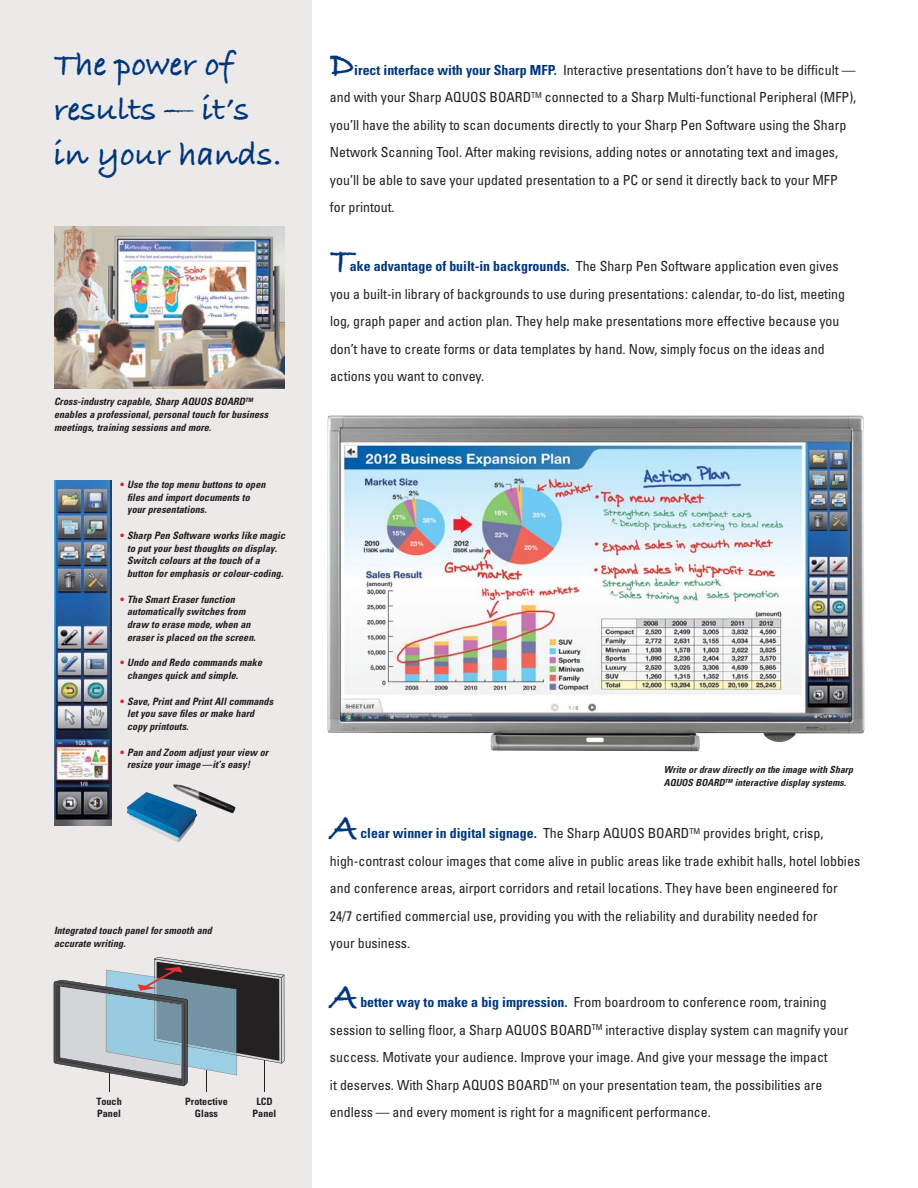
<style>
.page{position:relative;width:918px;height:1188px;background:#fff}
.page>*{position:absolute;margin:0;border:0;box-sizing:border-box;transform-origin:0 0}
.t1{font:37.5px "Bradley Hand ITCTT Bold";color:#00367b}
.t2{font:34.5px/45px "Bradley Hand ITCTT Bold";color:#00367b}
.t3{font:condensed 13.8px/27.5px "Univers";color:#231f20}
.t4{font:italic 700 condensed 10.2px/12.8px "Univers";letter-spacing:.005em;color:#231f20}
.t5{font:700 condensed 10.2px/12.8px "Univers";letter-spacing:.005em;color:#231f20;text-align:center}
.t6{font:italic 700 condensed 9.75px/12.8px "Univers";letter-spacing:.005em;color:#231f20}
.s1{font-weight:700;color:#00367b}
</style>
<div class="page">
<div style="left:0;top:0;width:312px;height:1188px;background:#ece9e9"></div>
<img style="left:54px;top:227px;width:230px;height:162px">
<img style="left:127px;top:792px;width:70px;height:50px">
<img style="left:173px;top:784px;width:63px;height:30px">
<svg style="left:54px;top:957px;width:231px;height:135px"></svg>
<img style="left:327px;top:415px;width:538px;height:336px">
<img style="left:54px;top:481px;width:57px;height:345px">
<h2 class="t2" style="left:54px;top:44px;width:230px">The power of results — it’s in your hands.</h2>
<p class="t4" style="left:54px;top:397px;width:216px">Cross-industry capable, Sharp AQUOS BOARD<sup>TM </sup>enables a professional, personal touch for business meetings, training sessions and more.</p>
<p class="t4" style="left:127px;top:479px;width:140px">Use the top menu buttons to open files and import documents to your presentations.</p>
<p class="t4" style="left:127px;top:530px;width:159px">Sharp Pen Software works like magic to put your best thoughts on display.<br>Switch colours at the touch of a button for emphasis or colour-coding.</p>
<p class="t4" style="left:127px;top:594px;width:130px">The Smart Eraser function automatically switches from draw to erase mode, when an eraser is placed on the screen.</p>
<p class="t4" style="left:127px;top:657px;width:136px">Undo and Redo commands make changes quick and simple.</p>
<p class="t4" style="left:127px;top:696px;width:148px">Save, Print and Print All commands let you save files or make hard copy printouts.</p>
<p class="t4" style="left:127px;top:747px;width:143px">Pan and Zoom adjust your view or resize your image—it’s easy!</p>
<p class="t4" style="left:54px;top:925px;width:160px">Integrated touch panel for smooth and accurate writing.</p>
<p class="t5" style="left:96px;top:1096px;width:27px;text-align:left">Touch<br>Panel</p>
<p class="t5" style="left:185px;top:1096px;width:44px">Protective<br>Glass</p>
<p class="t5" style="left:253px;top:1096px;width:25px">LCD<br>Panel</p>
<h1 class="t1" style="left:330px;top:43px;width:26px">D</h1>
<p class="t3" style="left:330px;top:58px;width:528px;text-indent:24px"><span class="s1">irect interface with your Sharp MFP.</span> Interactive presentations don’t have to be difficult — and with your Sharp AQUOS BOARD<sup>TM</sup> connected to a Sharp Multi-functional Peripheral (MFP), you’ll have the ability to scan documents directly to your Sharp Pen Software using the Sharp Network Scanning Tool. After making revisions, adding notes or annotating text and images, you’ll be able to save your updated presentation to a PC or send it directly back to your MFP for printout.</p>
<h1 class="t1" style="left:330px;top:240px;width:24px">T</h1>
<p class="t3" style="left:330px;top:254px;width:517px;text-indent:20px"><span class="s1">ake advantage of built-in backgrounds.</span> The Sharp Pen Software application even gives you a built-in library of backgrounds to use during presentations: calendar, to-do list, meeting log, graph paper and action plan. They help make presentations more effective because you don’t have to create forms or data templates by hand. Now, simply focus on the ideas and actions you want to convey.</p>
<p class="t6" style="left:664px;top:764px;width:191px">Write or draw directly on the image with Sharp<br>AQUOS BOARD<sup>TM</sup> interactive display systems.</p>
<h1 class="t1" style="left:330px;top:806px;width:29px">A</h1>
<p class="t3" style="left:330px;top:821px;width:532px;text-indent:30px"><span class="s1">clear winner in digital signage.</span> The Sharp AQUOS BOARD<sup>TM</sup> provides bright, crisp, high-contrast colour images that come alive in public areas like trade exhibit halls, hotel lobbies and conference areas, airport corridors and retail locations. They have been engineered for 24/7 certified commercial use, providing you with the reliability and durability needed for<br>your business.</p>
<h1 class="t1" style="left:330px;top:975px;width:29px">A</h1>
<p class="t3" style="left:330px;top:990px;width:520px;text-indent:30px"><span class="s1">better way to make a big impression.</span> From boardroom to conference room, training session to selling floor, a Sharp AQUOS BOARD<sup>TM</sup> interactive display system can magnify your success. Motivate your audience. Improve your image. And give your message the impact<br>it deserves. With Sharp AQUOS BOARD<sup>TM</sup> on your presentation team, the possibilities are endless — and every moment is right for a magnificent performance.</p>
</div>
